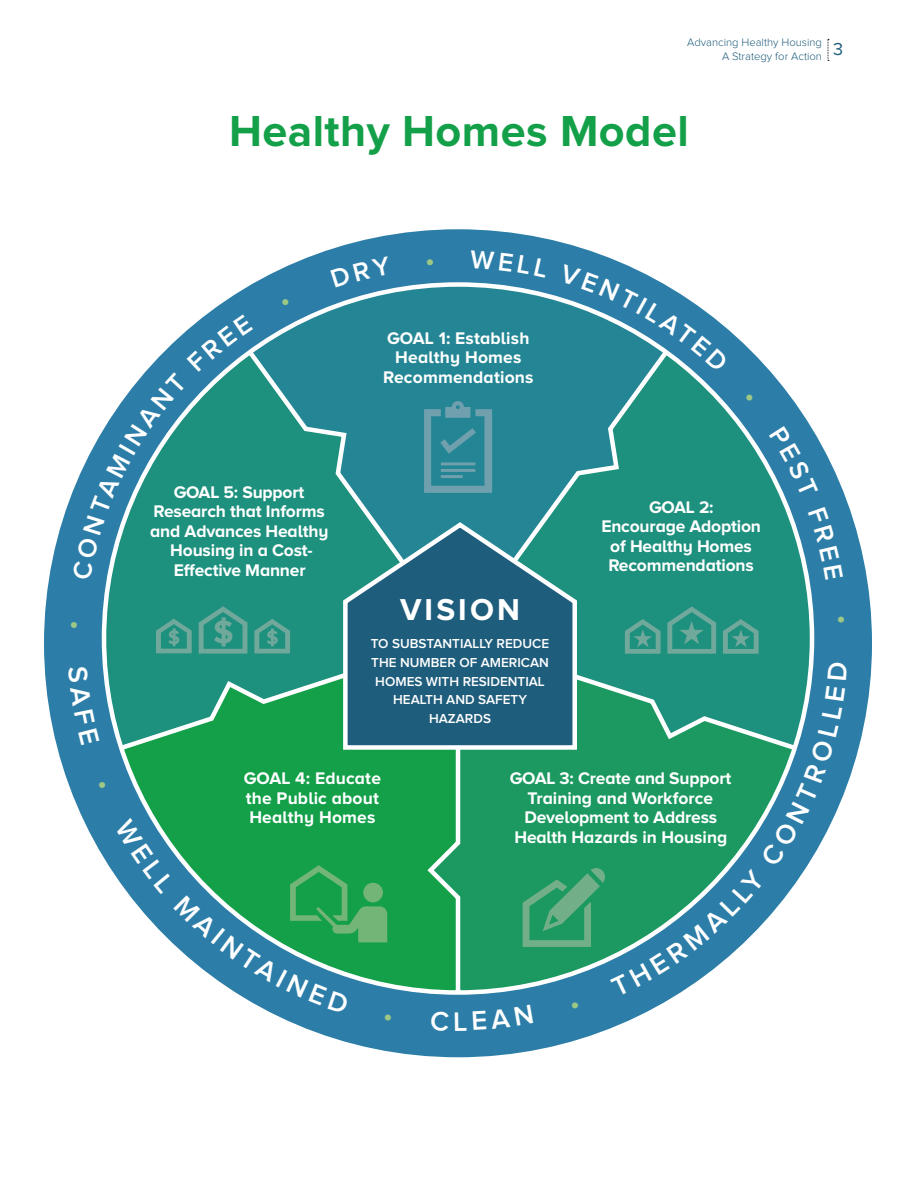
<style>
.page{position:relative;width:918px;height:1188px;background:#fff}
.page>*{position:absolute;margin:0;border:0;box-sizing:border-box;transform-origin:0 0}
.t1{font:700 45px "Proxima Nova";letter-spacing:.01em;color:#13a049}
.t2{font:700 31.35px "Proxima Nova A";color:#fff}
.t3{font:700 17.4px/19.6px "Proxima Nova A";letter-spacing:-.01em;color:#fff;text-align:center}
.t4{font:700 17.4px/19.6px "Proxima Nova A";letter-spacing:.01em;color:#fff;text-align:center}
.t5{font:600 13.5px/18.8px "Proxima Nova";color:#fff}
.t6{font:300 11.25px/13.5px "Proxima Nova";color:#1f5d7c}
</style>
<div class="page">
<svg style="left:828px;top:39px;width:1px;height:22px"></svg>
<div style="left:44px;top:229px;width:828px;height:828px;background:#2c7ea8;border-radius:50%"></div>
<svg style="left:100px;top:280px;width:715px;height:717px;background:#359b88"></svg>
<svg style="left:341px;top:519px;width:238px;height:233px;background:#2e7286"></svg>
<svg style="left:625px;top:619px;width:36px;height:35px"></svg>
<svg style="left:667px;top:606px;width:49px;height:48px;background:#3e9989"></svg>
<svg style="left:723px;top:619px;width:36px;height:35px"></svg>
<svg style="left:424px;top:401px;width:68px;height:92px;background:#42909e"></svg>
<svg style="left:156px;top:619px;width:36px;height:34px"></svg>
<svg style="left:254px;top:619px;width:36px;height:34px"></svg>
<svg style="left:199px;top:606px;width:48px;height:48px;background:#429a8b"></svg>
<svg style="left:72px;top:314px;width:181px;height:266px"></svg>
<svg style="left:281px;top:298px;width:9px;height:9px"></svg>
<svg style="left:331px;top:280px;width:60px;height:8px"></svg>
<svg style="left:559px;top:265px;width:170px;height:107px"></svg>
<svg style="left:745px;top:394px;width:9px;height:8px"></svg>
<svg style="left:769px;top:426px;width:49px;height:71px"></svg>
<svg style="left:808px;top:507px;width:7px;height:73px"></svg>
<svg style="left:100px;top:781px;width:6px;height:8px"></svg>
<svg style="left:115px;top:817px;width:277px;height:204px"></svg>
<svg style="left:523px;top:686px;width:322px;height:310px"></svg>
<p class="t6" style="left:722px;top:36px;width:123px;text-indent:-35px">Advancing Healthy Housing<br>A Strategy for Action <sup>3</sup></p>
<h1 class="t1" style="left:229px;top:105px;width:461px">Healthy Homes Model</h1>
<p class="t3" style="left:150px;top:482px;width:180px">Goal 5: Support<br>Research that Informs and Advances Healthy<br>Housing in a Cost-<br>Effective Manner</p>
<p class="t4" style="left:383px;top:328px;width:152px">Goal 1: Establish<br>Healthy Homes<br>Recommendations</p>
<h2 class="t2" style="left:400px;top:592px;width:121px">Vision</h2>
<p class="t5" style="left:371px;top:635px;width:171px">TO SUBSTANTIALLY REDUCE<br>THE</p>
<p class="t5" style="left:400px;top:653px;width:100px">NUMBER OF AMER</p>
<p class="t5" style="left:517px;top:653px;width:33px">ICAN</p>
<p class="t5" style="left:375px;top:672px;width:30px">HOMES</p>
<p class="t5" style="left:393px;top:672px;width:153px;text-indent:33px">WITH RESIDENTIAL<br>HEALTH AND SAFET</p>
<p class="t5" style="left:518px;top:691px;width:10px">Y</p>
<p class="t5" style="left:429px;top:710px;width:62px">HAZAR DS</p>
<p class="t3" style="left:601px;top:497px;width:161px">Goal 2:<br>Encourage Adoption of Healthy Homes<br>Recommendations</p>
<p class="t3" style="left:244px;top:768px;width:139px;text-align:justify">Goal 4: Educate the Public about Healthy Homes</p>
<p class="t3" style="left:510px;top:768px;width:223px">Goal 3: Create and Support<br>Training and Workforce<br>Development to Address<br>Health Hazards in Housing</p>
</div>
